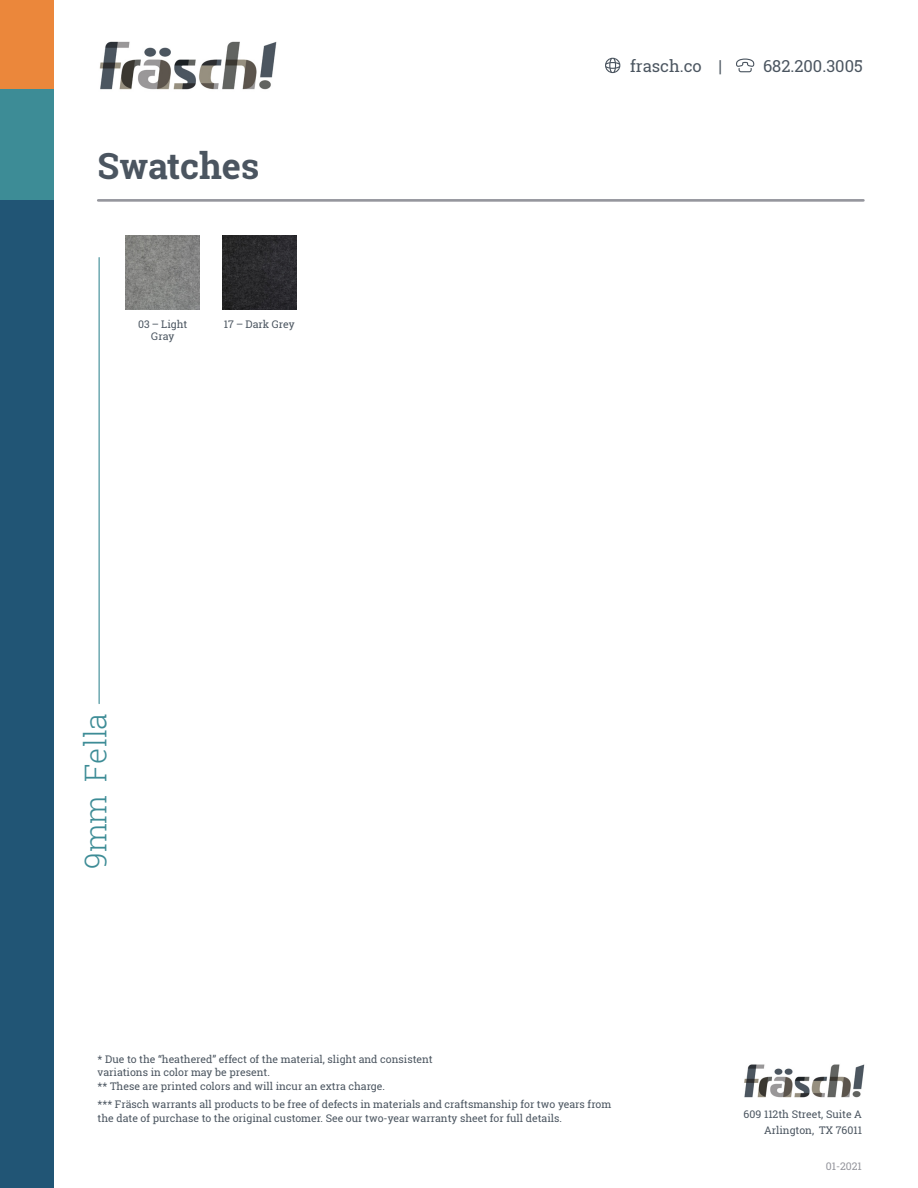
<style>
.page{position:relative;width:918px;height:1188px;background:#fff}
.page>*{position:absolute;margin:0;border:0;box-sizing:border-box;transform-origin:0 0}
.t1{font:700 36px "Roboto Slab";color:#4b5560}
.t2{font:300 30px "Roboto Slab";color:#3d8c96}
.t3{font:16.5px "Roboto Slab";color:#4b5560}
.t4{font:10.5px/13.5px "Roboto Slab";color:#4b5560}
.t5{font:10.5px "Roboto Slab";color:#95969d}
</style>
<div class="page">
<div style="left:0;top:2px;width:54px;height:1186px;background:#215575"></div>
<div style="left:0;top:2px;width:54px;height:198px;background:#3d8c96"></div>
<div style="left:0;top:0;width:54px;height:89px;background:#eb873b"></div>
<svg style="left:736px;top:59px;width:18px;height:13px"></svg>
<svg style="left:605px;top:58px;width:15px;height:15px"></svg>
<img style="left:99px;top:41px;width:178px;height:49px">
<img style="left:744px;top:1064px;width:121px;height:34px">
<hr style="left:98px;top:199px;width:765px;height:3px;background:#95969d">
<img style="left:126px;top:236px;width:73px;height:73px">
<hr style="left:99px;top:258px;width:1px;height:446px;background:#3d8c96">
<img style="left:223px;top:236px;width:73px;height:73px">
<p class="t1" style="left:98px;top:141px;width:163px">Swatches</p>
<p class="t4" style="left:138px;top:317px;width:51px;line-height:12.6px;text-align:center">03 – Light<br>Gray</p>
<p class="t4" style="left:224px;top:317px;width:72px">17 – Dark Grey</p>
<h3 class="t3" style="left:630px;top:54px;width:93px">frasch.co |</h3>
<h3 class="t3" style="left:763px;top:54px;width:101px">682.200.3005</h3>
<p class="t2" style="left:75px;top:869px;width:158px;rotate:-90deg">9mm Fella</p>
<p class="t4" style="left:98px;top:1052px;width:337px">* Due to the “heathered” effect of the material, slight and consistent variations in color may be present.</p>
<p class="t4" style="left:98px;top:1079px;width:289px">** These are printed colors and will incur an extra charge.</p>
<p class="t4" style="left:98px;top:1098px;width:515px">*** Fräsch warrants all products to be free of defects in materials and craftsmanship for two years from the date of purchase to the original customer. See our two-year warranty sheet for full details.</p>
<p class="t4" style="left:744px;top:1107px;width:120px;line-height:15.6px;text-align:right">609 112th Street, Suite A<br>Arlington, TX 76011</p>
<p class="t5" style="left:826px;top:1159px;width:38px">01-2021</p>
</div>
